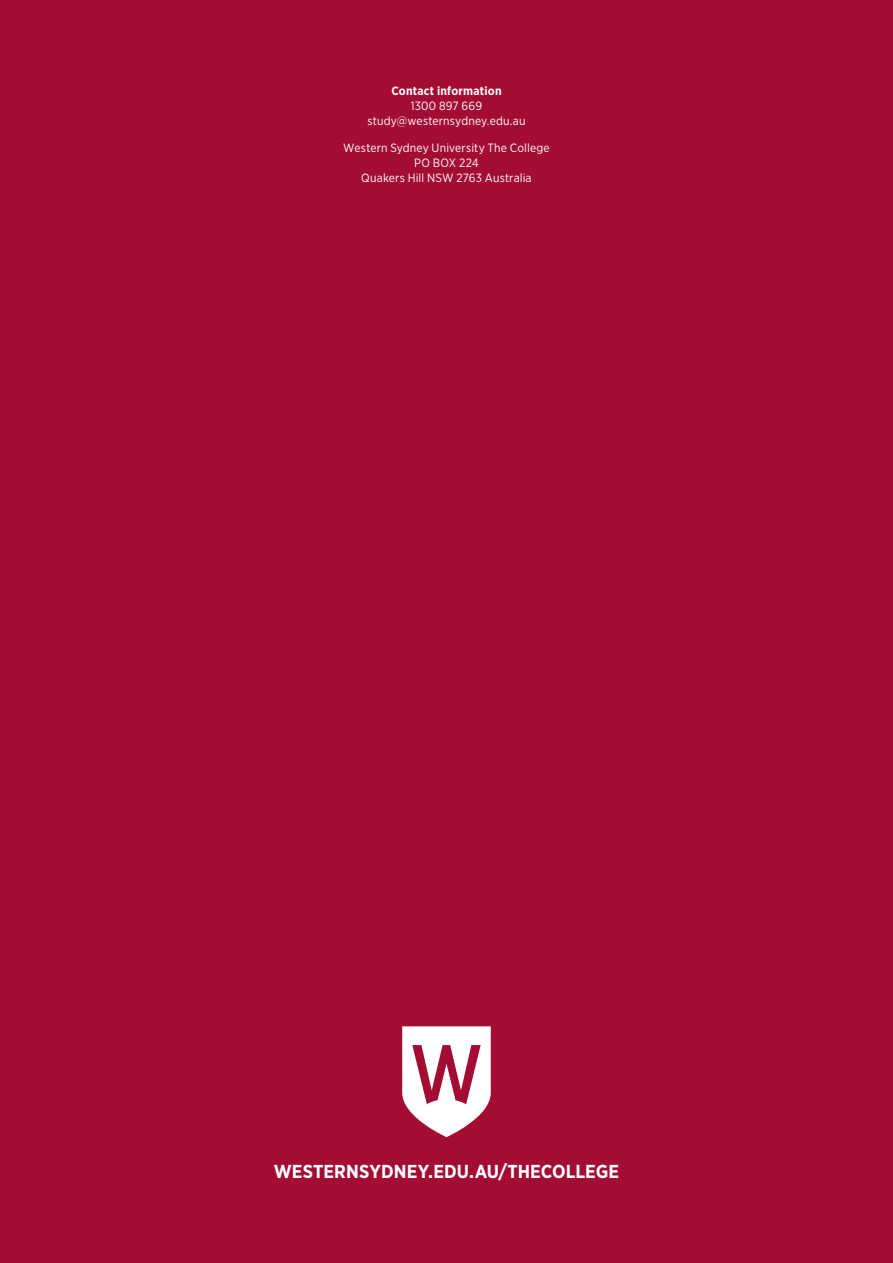
<style>
.page{position:relative;width:893px;height:1263px;background:#a30c33}
.page>*{position:absolute;margin:0;border:0;box-sizing:border-box;transform-origin:0 0}
.t1{font:700 18.75px "Gotham Narrow";letter-spacing:.005em;color:#fff}
.t2{font:12px/15px "Gotham Narrow";letter-spacing:.015em;color:#fff;text-align:center}
.t3{font:700 12px "Gotham Narrow";letter-spacing:.02em;color:#fff}
</style>
<div class="page">
<svg style="left:402px;top:1026px;width:89px;height:111px"></svg>
<p class="t3" style="left:391px;top:83px;width:112px">Contact information</p>
<p class="t2" style="left:367px;top:98px;width:160px">1300 897 669 study@westernsydney.edu.au</p>
<p class="t2" style="left:343px;top:140px;width:208px">Western Sydney University The College<br>PO BOX 224<br>Quakers Hill NSW 2763 Australia</p>
<h1 class="t1" style="left:274px;top:1159px;width:347px">WESTERNSYDNEY.EDU.AU/THECOLLEGE</h1>
</div>
